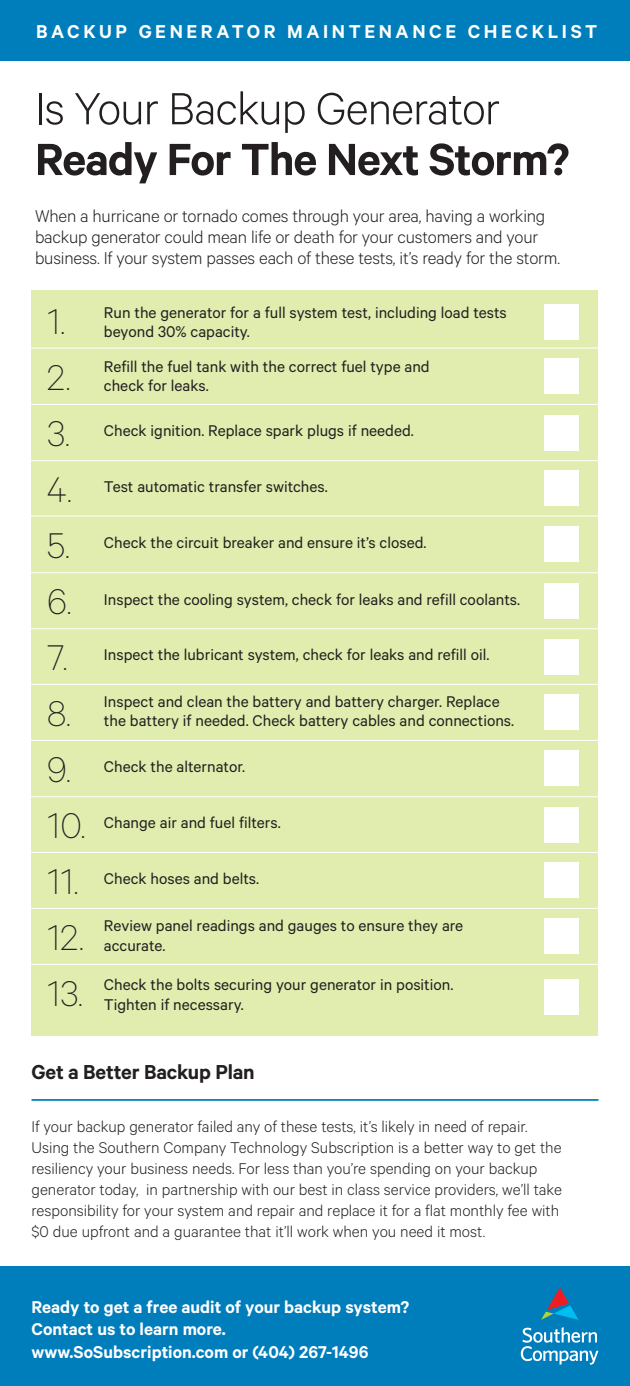
<style>
.page{position:relative;width:630px;height:1386px;background:#fff}
.page>*{position:absolute;margin:0;border:0;box-sizing:border-box;transform-origin:0 0}
.t1{font:300 50.75px/50.8px "Calibre";letter-spacing:-.02em;color:#231f20}
.t2{font:100 40.25px "Calibre";color:#231f20}
.t3{font:600 22.75px "Calibre";letter-spacing:-.01em;color:#231f20}
.t4{font:600 21px "Calibre";letter-spacing:.17em;color:#fff}
.t5{font:300 19.25px/21px "Calibre";letter-spacing:-.01em;color:#231f20}
.t6{font:600 19.25px/22.8px "Calibre";color:#fff}
.t7{font:17.5px/19.2px "Calibre";color:#231f20}
.t8{font:300 17.5px/21px "Calibre";color:#231f20}
.s1{font-weight:600}
</style>
<div class="page">
<div style="left:32px;top:290px;width:566px;height:746px;background:#e0edae"></div>
<div style="left:0;top:1266px;width:630px;height:120px;background:#007dbb"></div>
<div style="left:0;top:0;width:630px;height:60px;background:#007dbb"></div>
<hr style="left:23px;top:460px;width:579px;height:1px;background:#fff">
<hr style="left:23px;top:404px;width:579px;height:1px;background:#fff">
<hr style="left:23px;top:348px;width:579px;height:1px;background:#fff">
<hr style="left:23px;top:516px;width:579px;height:1px;background:#fff">
<hr style="left:23px;top:572px;width:579px;height:1px;background:#fff">
<hr style="left:23px;top:628px;width:579px;height:1px;background:#fff">
<hr style="left:23px;top:684px;width:579px;height:1px;background:#fff">
<hr style="left:23px;top:740px;width:579px;height:1px;background:#fff">
<hr style="left:23px;top:796px;width:579px;height:1px;background:#fff">
<hr style="left:23px;top:852px;width:579px;height:1px;background:#fff">
<hr style="left:23px;top:908px;width:579px;height:1px;background:#fff">
<hr style="left:23px;top:964px;width:579px;height:1px;background:#fff">
<div style="left:544px;top:305px;width:34px;height:35px;background:#fff"></div>
<div style="left:544px;top:359px;width:34px;height:35px;background:#fff"></div>
<div style="left:544px;top:415px;width:34px;height:35px;background:#fff"></div>
<div style="left:544px;top:471px;width:34px;height:35px;background:#fff"></div>
<div style="left:544px;top:527px;width:34px;height:35px;background:#fff"></div>
<div style="left:544px;top:584px;width:34px;height:35px;background:#fff"></div>
<div style="left:544px;top:639px;width:34px;height:35px;background:#fff"></div>
<div style="left:544px;top:694px;width:34px;height:35px;background:#fff"></div>
<div style="left:544px;top:751px;width:34px;height:35px;background:#fff"></div>
<div style="left:544px;top:807px;width:34px;height:35px;background:#fff"></div>
<div style="left:544px;top:863px;width:34px;height:35px;background:#fff"></div>
<div style="left:544px;top:918px;width:34px;height:35px;background:#fff"></div>
<div style="left:544px;top:979px;width:34px;height:35px;background:#fff"></div>
<hr style="left:32px;top:1099px;width:566px;height:2px;background:#007dbb">
<svg style="left:541px;top:1287px;width:38px;height:33px"></svg>
<svg style="left:521px;top:1327px;width:77px;height:38px"></svg>
<p class="t4" style="left:36px;top:19px;width:563px">BACKUP GENERATOR MAINTENANCE CHECKLIST</p>
<p class="t1" style="left:35px;top:81px;width:536px">Is Your Backup Generator<br><span class="s1">Ready For The Next Storm?</span></p>
<p class="t5" style="left:35px;top:204px;width:527px">When a hurricane or tornado comes through your area, having a working backup generator could mean life or death for your customers and your business. If your system passes each of these tests, it’s ready for the storm.</p>
<p class="t2" style="left:47px;top:298px;width:20px">1.</p>
<p class="t2" style="left:47px;top:354px;width:25px">2.</p>
<p class="t2" style="left:47px;top:410px;width:24px">3.</p>
<p class="t2" style="left:47px;top:466px;width:26px">4.</p>
<p class="t2" style="left:47px;top:522px;width:24px">5.</p>
<p class="t2" style="left:47px;top:578px;width:26px">6.</p>
<p class="t2" style="left:47px;top:634px;width:22px">7.</p>
<p class="t2" style="left:47px;top:690px;width:25px">8.</p>
<p class="t2" style="left:47px;top:746px;width:25px">9.</p>
<p class="t2" style="left:47px;top:802px;width:40px">10.</p>
<p class="t2" style="left:47px;top:858px;width:33px">11.</p>
<p class="t2" style="left:47px;top:914px;width:38px">12.</p>
<p class="t2" style="left:47px;top:970px;width:37px">13.</p>
<p class="t7" style="left:104px;top:302px;width:404px">Run the generator for a full system test, including load tests beyond 30% capacity.</p>
<p class="t7" style="left:104px;top:356px;width:327px">Refill the fuel tank with the correct fuel type and check for leaks.</p>
<p class="t7" style="left:104px;top:421px;width:311px">Check ignition. Replace spark plugs if needed.</p>
<p class="t7" style="left:104px;top:476px;width:225px">Test automatic transfer switches.</p>
<p class="t7" style="left:104px;top:532px;width:324px">Check the circuit breaker and ensure it’s closed.</p>
<p class="t7" style="left:104px;top:589px;width:418px">Inspect the cooling system, check for leaks and refill coolants.</p>
<p class="t7" style="left:104px;top:645px;width:387px">Inspect the lubricant system, check for leaks and refill oil.</p>
<p class="t7" style="left:104px;top:691px;width:412px">Inspect and clean the battery and battery charger. Replace the battery if needed. Check battery cables and connections.</p>
<p class="t7" style="left:104px;top:757px;width:143px">Check the alternator.</p>
<p class="t7" style="left:104px;top:813px;width:178px">Change air and fuel filters.</p>
<p class="t7" style="left:104px;top:868px;width:157px">Check hoses and belts.</p>
<p class="t7" style="left:104px;top:916px;width:361px">Review panel readings and gauges to ensure they are accurate.</p>
<p class="t7" style="left:104px;top:975px;width:351px">Check the bolts securing your generator in position.<br>Tighten if necessary.</p>
<p class="t3" style="left:32px;top:1058px;width:225px">Get a Better Backup Plan</p>
<p class="t8" style="left:32px;top:1115px;width:532px">If your backup generator failed any of these tests, it’s likely in need of repair.<br>Using the Southern Company Technology Subscription is a better way to get the resiliency your business needs. For less than you’re spending on your backup generator today, in partnership with our best in class service providers, we’ll take responsibility for your system and repair and replace it for a flat monthly fee with $0 due upfront and a guarantee that it’ll work when you need it most.</p>
<p class="t6" style="left:32px;top:1295px;width:379px">Ready to get a free audit of your backup system?<br>Contact us to learn more.</p>
<p class="t6" style="left:32px;top:1340px;width:339px">www.SoSubscription.com or (404) 267-1496</p>
</div>
